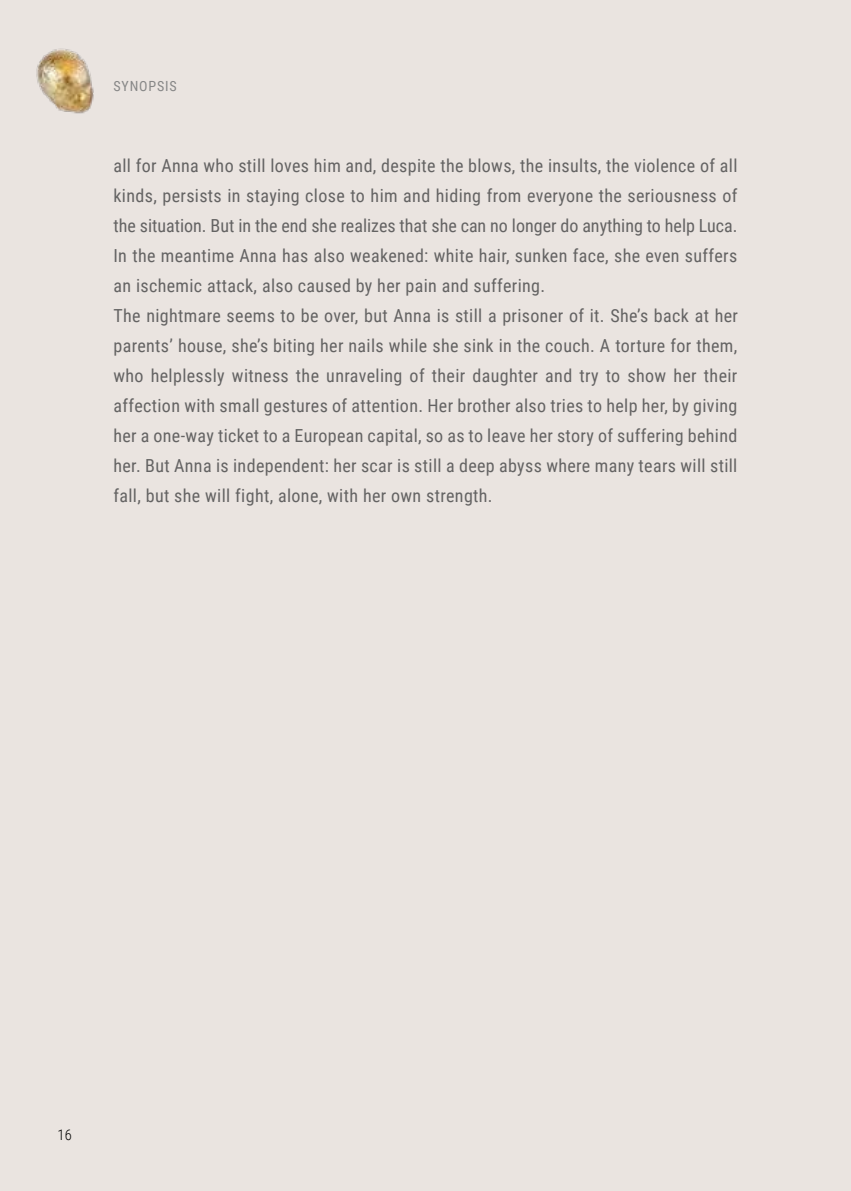
<style>
.page{position:relative;width:851px;height:1191px;background:#fff}
.page>*{position:absolute;margin:0;border:0;box-sizing:border-box;transform-origin:0 0}
.t1{font:18px/30px "Roboto Condensed";letter-spacing:.02em;color:#646363}
.t2{font:300 14.6px "Roboto Condensed";color:#000}
.t3{font:14px "Roboto Condensed";letter-spacing:.06em;color:#878787}
</style>
<div class="page">
<div style="left:0;top:0;width:850px;height:1191px;background:#eae4e0"></div>
<img style="left:36px;top:48px;width:58px;height:66px">
<p class="t3" style="left:113px;top:78px;width:65px">SYNOPSIS</p>
<p class="t1" style="left:113px;top:151px;width:626px">all for Anna who still loves him and, despite the blows, the insults, the violence of all kinds, persists in staying close to him and hiding from everyone the seriousness of the situation. But in the end she realizes that she can no longer do anything to help Luca.<br>In the meantime Anna has also weakened: white hair, sunken face, she even suffers an ischemic attack, also caused by her pain and suffering.<br>The nightmare seems to be over, but Anna is still a prisoner of it. She’s back at her parents’ house, she’s biting her nails while she sink in the couch. A torture for them, who helplessly witness the unraveling of their daughter and try to show her their affection with small gestures of attention. Her brother also tries to help her, by giving her a one-way ticket to a European capital, so as to leave her story of suffering behind her. But Anna is independent: her scar is still a deep abyss where many tears will still fall, but she will fight, alone, with her own strength.</p>
<p class="t2" style="left:58px;top:1126px;width:16px">16</p>
</div>
